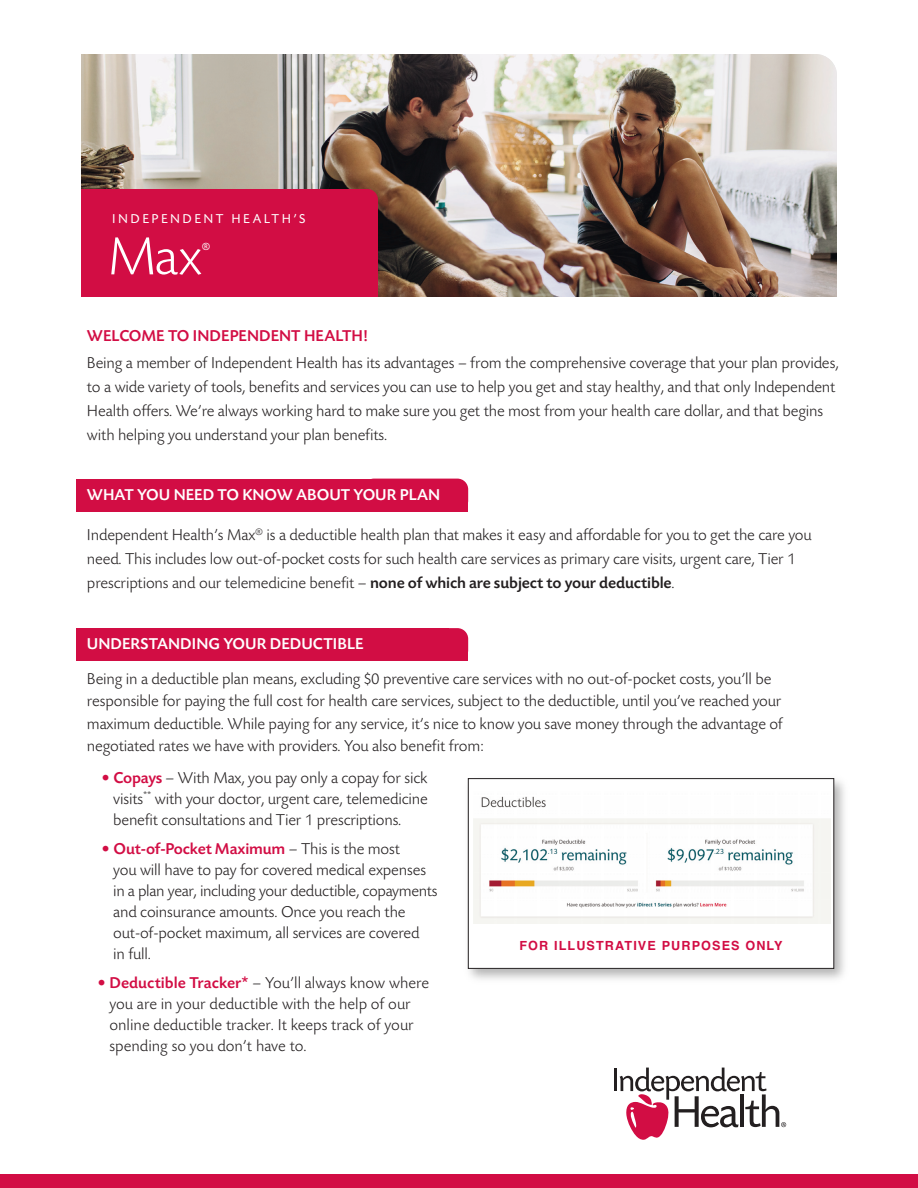
<style>
.page{position:relative;width:918px;height:1188px;background:#fff}
.page>*{position:absolute;margin:0;border:0;box-sizing:border-box;transform-origin:0 0}
.t1{font:300 55.5px "Today BEF";color:#fff}
.t2{font:300 16.5px/21px "Today BEF";letter-spacing:-.01em;color:#231f20}
.t3{font:500 16.5px "Today BEF";color:#fff}
.t4{font:500 16.5px "Today BEF";color:#d20d44}
.t5{font:13.5px "Today BEF";letter-spacing:.18em;color:#fff}
.t6{font:700 12.6px "Helvetica";letter-spacing:.09em;color:#d20d44}
.t7{font:10.8px "Today BEF";color:#fff}
.s1{font-weight:500}
.s2{font-weight:500;color:#d20d44}
</style>
<div class="page">
<div style="left:76px;top:628px;width:373px;height:33px;background:#d20d44"></div>
<div style="left:183px;top:645px;width:285px;height:16px;background:#d20d44"></div>
<div style="left:363px;top:628px;width:105px;height:33px;background:#d20d44;border-radius:11px"></div>
<div style="left:76px;top:479px;width:373px;height:32px;background:#d20d44"></div>
<div style="left:183px;top:496px;width:285px;height:15px;background:#d20d44"></div>
<div style="left:363px;top:479px;width:105px;height:32px;background:#d20d44;border-radius:11px"></div>
<hr style="left:614px;top:1069px;width:3px;height:22px;background:#231f20">
<svg style="left:620px;top:1068px;width:166px;height:72px"></svg>
<img style="left:81px;top:54px;width:756px;height:243px">
<div style="left:81px;top:189px;width:297px;height:108px;background:#d20d44;border-radius:11px"></div>
<div style="left:81px;top:222px;width:297px;height:75px;background:#d20d44"></div>
<div style="left:0;top:1175px;width:918px;height:13px;background:#d20d44"></div>
<img style="left:467px;top:778px;width:378px;height:202px">
<div style="left:469px;top:779px;width:365px;height:189px;background:#fff"></div>
<div style="left:468px;top:778px;width:366px;height:191px;border:1px solid #231f20"></div>
<img style="left:474px;top:796px;width:356px;height:127px">
<p class="t5" style="left:112px;top:214px;width:195px">INDEPENDENT HEALTH’S</p>
<p class="t1" style="left:108px;top:235px;width:96px">Max</p>
<p class="t7" style="left:202px;top:242px;width:10px">®</p>
<p class="t4" style="left:87px;top:329px;width:282px">WELCOME TO INDEPENDENT HEALTH!</p>
<p class="t2" style="left:87px;top:352px;width:753px;line-height:24px">Being a member of Independent Health has its advantages – from the comprehensive coverage that your plan provides, to a wide variety of tools, benefits and services you can use to help you get and stay healthy, and that only Independent Health offers. We’re always working hard to make sure you get the most from your health care dollar, and that begins with helping you understand your plan benefits.</p>
<p class="t3" style="left:87px;top:488px;width:355px">WHAT YOU NEED TO KNOW ABOUT YOUR PLAN</p>
<p class="t2" style="left:87px;top:524px;width:726px;line-height:24px">Independent Health’s Max<sup>®</sup> is a deductible health plan that makes it easy and affordable for you to get the care you need. This includes low out-of-pocket costs for such health care services as primary care visits, urgent care, Tier 1 prescriptions and our telemedicine benefit – <span class="s1">none of which are subject to your deductible</span>.</p>
<p class="t3" style="left:87px;top:638px;width:278px">UNDERSTANDING YOUR DEDUCTIBLE</p>
<p class="t2" style="left:87px;top:669px;width:697px;line-height:22.5px">Being in a deductible plan means, excluding $0 preventive care services with no out-of-pocket costs, you’ll be responsible for paying the full cost for health care services, subject to the deductible, until you’ve reached your maximum deductible. While paying for any service, it’s nice to know you save money through the advantage of negotiated rates we have with providers. You also benefit from:</p>
<p class="t2" style="left:113px;top:769px;width:316px;text-align:justify;text-indent:-12px"><span class="s2">• Copays</span> – With Max, you pay only a copay for sick visits<sup>**</sup> with your doctor, urgent care, telemedicine benefit consultations and Tier 1 prescriptions.</p>
<p class="t2" style="left:113px;top:840px;width:326px;text-indent:-12px"><span class="s2">• Out-of-Pocket Maximum</span> – This is the most<br>you will have to pay for covered medical expenses in a plan year, including your deductible, copayments and coinsurance amounts. Once you reach the out-of-pocket maximum, all services are covered<br>in full.</p>
<p class="t2" style="left:109px;top:974px;width:321px;text-indent:-12px"><span class="s2">• Deductible Tracker*</span> – You’ll always know where you are in your deductible with the help of our online deductible tracker. It keeps track of your spending so you don’t have to.</p>
<p class="t6" style="left:519px;top:941px;width:265px">FOR ILLUSTRATIVE PURPOSES ONLY</p>
</div>
